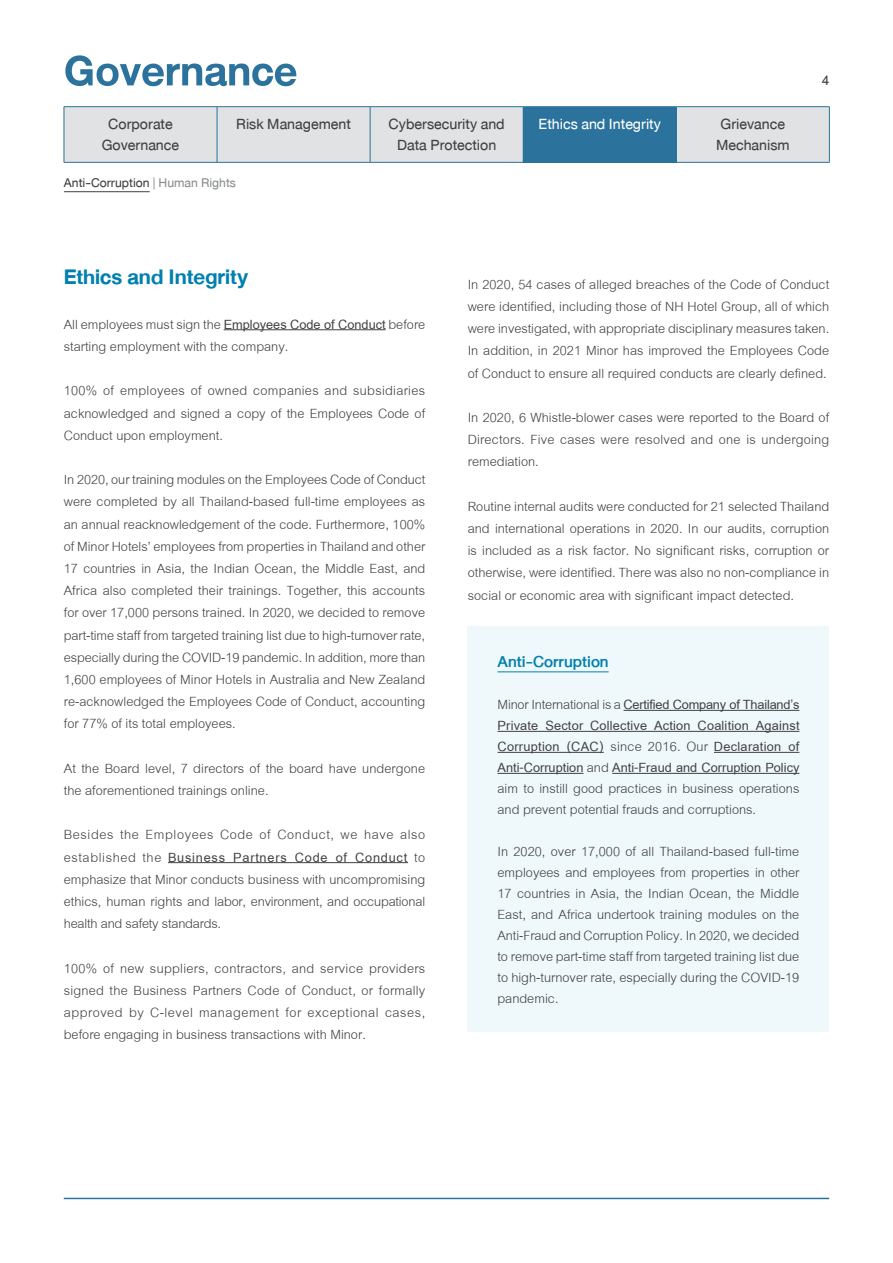
<style>
.page{position:relative;width:893px;height:1263px;background:#fff}
.page>*{position:absolute;margin:0;border:0;box-sizing:border-box;transform-origin:0 0}
.t1{font:700 60px "DB Helvethaica X";color:#2b739d}
.t2{font:700 30px "DB Helvethaica X";color:#0080b0}
.t3{font:500 22.5px "DB Helvethaica X";color:#0080b0}
.t4{font:21px/21px "DB Helvethaica X";color:#414042;text-align:center}
.t5{font:21px "DB Helvethaica X";color:#fff}
.t6{font:19.5px/22.2px "Cordia New";color:#414042;text-align:justify}
.t7{font:700 19.5px/21px "Cordia New";color:#414042;text-align:justify}
.t8{font:19.5px "DB Helvethaica X";color:#414042}
.t9{font:18px "DB Helvethaica X";color:#414042}
.s1{color:#8b8e90}
.s2{font-weight:700}
.s3{font-weight:400}
</style>
<div class="page">
<div style="left:468px;top:626px;width:361px;height:405px;background:#eff8fa"></div>
<div style="left:65px;top:107px;width:764px;height:55px;background:#e1e2e3"></div>
<div style="left:523px;top:107px;width:153px;height:55px;background:#2b739d"></div>
<hr style="left:64px;top:107px;width:1px;height:55px;background:#2b739d">
<hr style="left:64px;top:106px;width:153px;height:1px;background:#2b739d">
<hr style="left:217px;top:107px;width:1px;height:55px;background:#2b739d">
<hr style="left:217px;top:106px;width:153px;height:1px;background:#2b739d">
<hr style="left:370px;top:106px;width:153px;height:1px;background:#2b739d">
<hr style="left:370px;top:107px;width:1px;height:55px;background:#2b739d">
<hr style="left:523px;top:106px;width:153px;height:1px;background:#2b739d">
<hr style="left:676px;top:107px;width:1px;height:55px;background:#2b739d">
<hr style="left:676px;top:106px;width:154px;height:1px;background:#2b739d">
<hr style="left:829px;top:107px;width:1px;height:55px;background:#2b739d">
<hr style="left:64px;top:162px;width:153px;height:1px;background:#2b739d">
<hr style="left:217px;top:162px;width:153px;height:1px;background:#2b739d">
<hr style="left:370px;top:162px;width:153px;height:1px;background:#2b739d">
<hr style="left:523px;top:162px;width:153px;height:1px;background:#2b739d">
<hr style="left:676px;top:162px;width:154px;height:1px;background:#2b739d">
<hr style="left:64px;top:191px;width:86px;height:1px;background:#414042">
<hr style="left:224px;top:329px;width:162px;height:1px;background:#414042">
<hr style="left:168px;top:862px;width:240px;height:1px;background:#414042">
<hr style="left:64px;top:1198px;width:765px;height:1px;background:#2b739d">
<hr style="left:497px;top:671px;width:112px;height:1px;background:#0080b0">
<hr style="left:624px;top:710px;width:175px;height:1px;background:#414042">
<hr style="left:497px;top:731px;width:302px;height:1px;background:#414042">
<hr style="left:497px;top:752px;width:107px;height:1px;background:#414042">
<hr style="left:714px;top:752px;width:85px;height:1px;background:#414042">
<hr style="left:497px;top:773px;width:86px;height:1px;background:#414042">
<hr style="left:612px;top:773px;width:187px;height:1px;background:#414042">
<h1 class="t1" style="left:64px;top:36px;width:235px">Governance</h1>
<p class="t4" style="left:102px;top:113px;width:79px">Corporate<br>Governance</p>
<p class="t4" style="left:236px;top:113px;width:116px">Risk Management</p>
<p class="t4" style="left:389px;top:113px;width:118px">Cybersecurity and<br>Data Protection</p>
<p class="t5" style="left:539px;top:112px;width:124px">Ethics and Integrity</p>
<p class="t4" style="left:716px;top:113px;width:75px;text-align:left">Grievance<br>Mechanism</p>
<p class="t9" style="left:64px;top:173px;width:173px">Anti-Corruption <span class="s1">| Human Rights</span></p>
<p class="t8" style="left:822px;top:70px;width:9px">4</p>
<h2 class="t2" style="left:64px;top:260px;width:186px">Ethics and Integrity</h2>
<p class="t6" style="left:64px;top:314px;width:363px">All employees must sign the <span class="s2">Employees Code of Conduct</span> before starting employment with the company.</p>
<p class="t6" style="left:64px;top:380px;width:363px">100% of employees of owned companies and subsidiaries acknowledged and signed a copy of the Employees Code of Conduct upon employment.</p>
<p class="t6" style="left:64px;top:469px;width:363px">In 2020, our training modules on the Employees Code of Conduct were completed by all Thailand-based full-time employees as an annual reacknowledgement of the code. Furthermore, 100% of Minor Hotels’ employees from properties in Thailand and other 17 countries in Asia, the Indian Ocean, the Middle East, and Africa also completed their trainings. Together, this accounts for over 17,000 persons trained. In 2020, we decided to remove part-time staff from targeted training list due to high-turnover rate, especially during the COVID-19 pandemic. In addition, more than 1,600 employees of Minor Hotels in Australia and New Zealand re-acknowledged the Employees Code of Conduct, accounting for 77% of its total employees.</p>
<p class="t6" style="left:64px;top:758px;width:363px">At the Board level, 7 directors of the board have undergone the aforementioned trainings online.</p>
<p class="t6" style="left:64px;top:824px;width:363px">Besides the Employees Code of Conduct, we have also established the <span class="s2">Business Partners Code of Conduct</span> to emphasize that Minor conducts business with uncompromising ethics, human rights and labor, environment, and occupational health and safety standards.</p>
<p class="t6" style="left:64px;top:957px;width:363px">100% of new suppliers, contractors, and service providers signed the Business Partners Code of Conduct, or formally approved by C-level management for exceptional cases, before engaging in business transactions with Minor.</p>
<p class="t6" style="left:468px;top:274px;width:363px">In 2020, 54 cases of alleged breaches of the Code of Conduct were identified, including those of NH Hotel Group, all of which were investigated, with appropriate disciplinary measures taken.<br>In addition, in 2021 Minor has improved the Employees Code of Conduct to ensure all required conducts are clearly defined.</p>
<p class="t6" style="left:468px;top:407px;width:363px">In 2020, 6 Whistle-blower cases were reported to the Board of Directors. Five cases were resolved and one is undergoing remediation.</p>
<p class="t6" style="left:468px;top:496px;width:363px">Routine internal audits were conducted for 21 selected Thailand and international operations in 2020. In our audits, corruption is included as a risk factor. No significant risks, corruption or otherwise, were identified. There was also no non-compliance in social or economic area with significant impact detected.</p>
<p class="t3" style="left:497px;top:649px;width:113px">Anti-Corruption</p>
<p class="t7" style="left:497px;top:695px;width:304px"><span class="s3">Minor International is a</span> Certified Company of Thailand’s Private Sector Collective Action Coalition Against Corruption (CAC) <span class="s3">since 2016. Our</span> Declaration of Anti-Corruption <span class="s3">and</span> Anti-Fraud and Corruption Policy <span class="s3">aim to instill good practices in business operations and prevent potential frauds and corruptions.</span></p>
<p class="t6" style="left:497px;top:842px;width:303px;line-height:21px">In 2020, over 17,000 of all Thailand-based full-time employees and employees from properties in other 17 countries in Asia, the Indian Ocean, the Middle East, and Africa undertook training modules on the Anti-Fraud and Corruption Policy. In 2020, we decided to remove part-time staff from targeted training list due to high-turnover rate, especially during the COVID-19 pandemic.</p>
</div>
